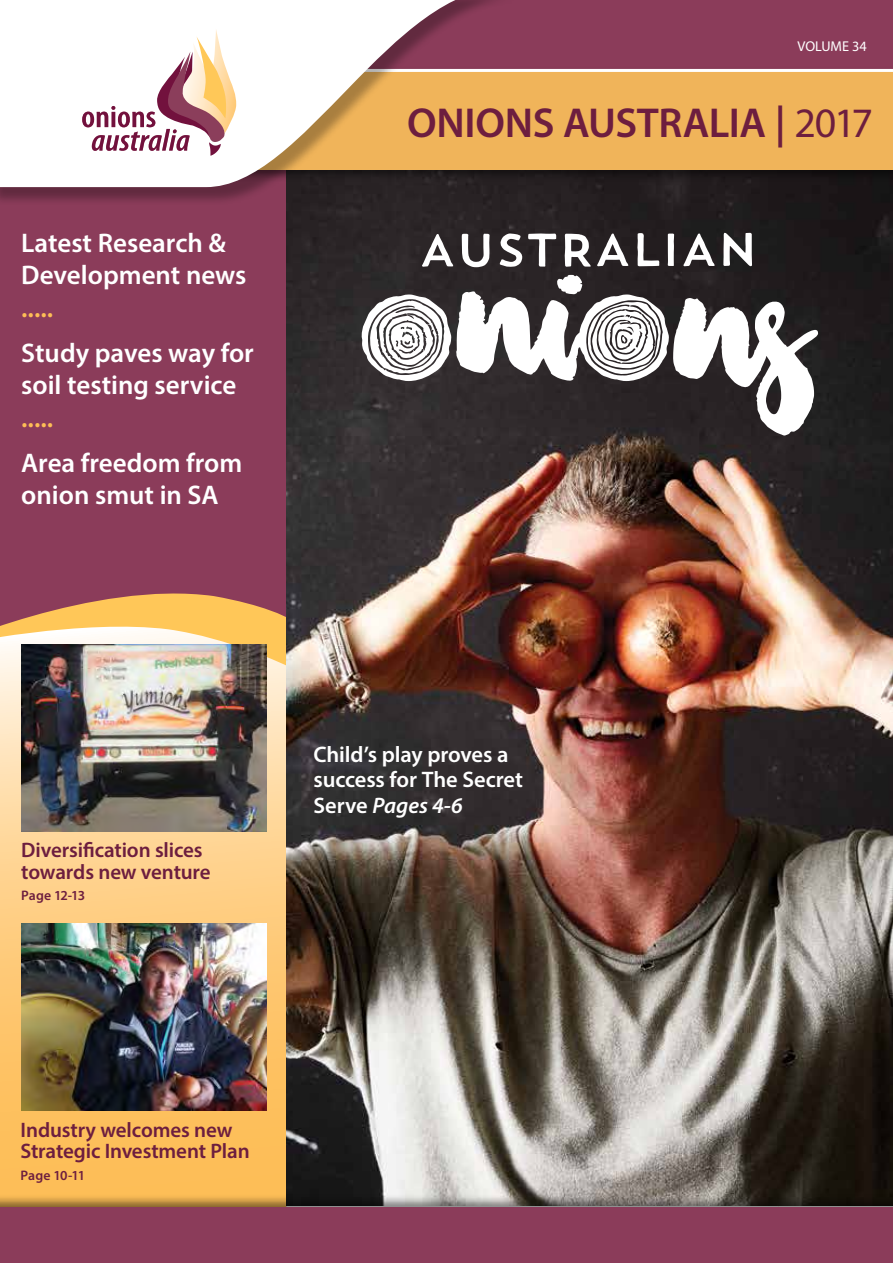
<style>
.page{position:relative;width:893px;height:1263px;background:#fff}
.page>*{position:absolute;margin:0;border:0;box-sizing:border-box;transform-origin:0 0}
.t1{font:600 42px "Myriad Pro";letter-spacing:-.01em;color:#6d1e3f}
.t2{font:600 27px/32.4px "Myriad Pro";color:#fff}
.t3{font:600 27px "Myriad Pro";color:#fdbe56}
.t4{font:600 22.5px/25.5px "Myriad Pro";letter-spacing:-.005em;color:#fff}
.t5{font:600 21px/21.5px "Myriad Pro";letter-spacing:-.005em;color:#6d1e3f}
.t6{font:14.25px "Myriad Pro";color:#fff}
.t7{font:600 13.8px "Myriad Pro";letter-spacing:-.005em;color:#6d1e3f}
.s1{font-weight:400}
.s2{font-style:italic}
</style>
<div class="page">
<div style="left:0;top:143px;width:286px;height:486px;background:#8b3c5a"></div>
<svg style="left:0;top:665px;width:286px;height:529px;background:#fdca7b"></svg>
<svg style="left:0;top:593px;width:286px;height:72px"></svg>
<img style="left:286px;top:183px;width:607px;height:1011px">
<div style="left:0;top:0;width:893px;height:81px;background:#8b3c5a"></div>
<div style="left:0;top:66px;width:893px;height:117px;background:#000;opacity:.5"></div>
<div style="left:0;top:70px;width:893px;height:100px;background:#f0b45a"></div>
<hr style="left:0;top:69px;width:893px;height:3px;background:#fff">
<div style="left:0;top:0;width:536px;height:206px;background:#000;opacity:.3"></div>
<svg style="left:0;top:0;width:507px;height:187px;fill:#fff"></svg>
<svg style="left:82px;top:29px;width:154px;height:127px;background:#e6d0ce"></svg>
<div style="left:0;top:1194px;width:893px;height:69px;background:#000;opacity:.5"></div>
<div style="left:0;top:1207px;width:893px;height:56px;background:#8b3c5a"></div>
<img style="left:21px;top:645px;width:246px;height:187px">
<img style="left:21px;top:924px;width:245px;height:187px">
<svg style="left:422px;top:234px;width:31px;height:33px"></svg>
<svg style="left:597px;top:234px;width:31px;height:32px"></svg>
<svg style="left:683px;top:234px;width:32px;height:32px"></svg>
<svg style="left:462px;top:234px;width:28px;height:33px"></svg>
<svg style="left:500px;top:233px;width:56px;height:34px"></svg>
<svg style="left:565px;top:234px;width:26px;height:33px"></svg>
<svg style="left:637px;top:233px;width:22px;height:33px"></svg>
<svg style="left:668px;top:234px;width:6px;height:32px"></svg>
<svg style="left:723px;top:233px;width:29px;height:33px"></svg>
<svg style="left:362px;top:275px;width:457px;height:161px"></svg>
<p class="t2" style="left:21px;top:226px;width:227px">Latest Research &amp;<br>Development news</p>
<p class="t3" style="left:21px;top:291px;width:33px">.....</p>
<p class="t2" style="left:21px;top:336px;width:234px">Study paves way for soil testing service</p>
<p class="t3" style="left:21px;top:400px;width:33px">.....</p>
<p class="t2" style="left:21px;top:446px;width:222px">Area freedom from onion smut in SA</p>
<p class="t6" style="left:797px;top:38px;width:71px">VOLUME 34</p>
<h1 class="t1" style="left:407px;top:96px;width:468px">ONIONS AUSTRALIA | <span class="s1">2017</span></h1>
<p class="t5" style="left:21px;top:839px;width:191px">Diversification slices towards new venture</p>
<p class="t7" style="left:21px;top:887px;width:66px">Page 12-13</p>
<p class="t4" style="left:314px;top:741px;width:211px">Child’s play proves a success for The Secret<br>Serve <span class="s2">Pages 4-6</span></p>
<p class="t5" style="left:21px;top:1119px;width:230px">Industry welcomes new<br>Strategic Investment Plan</p>
<p class="t7" style="left:21px;top:1166px;width:66px">Page 10-11</p>
</div>
